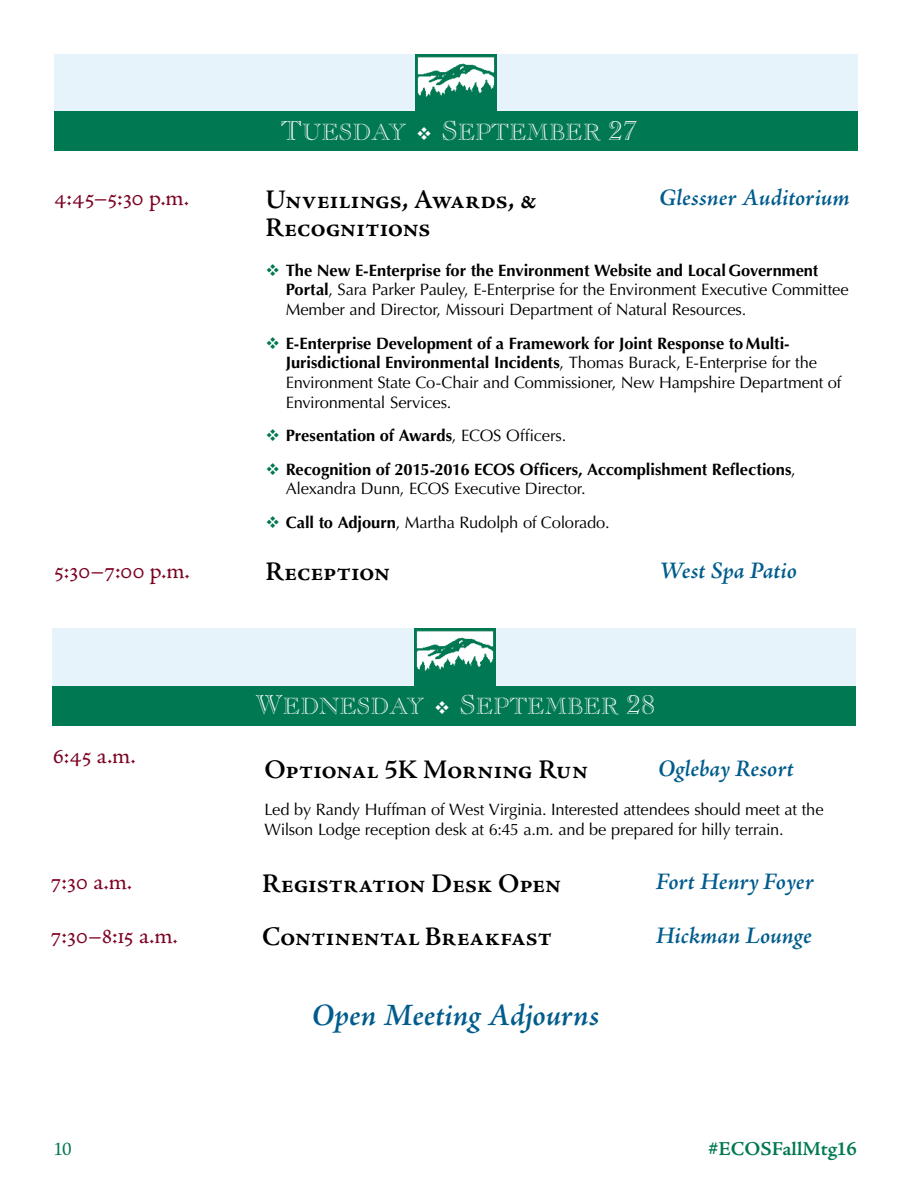
<style>
.page{position:relative;width:918px;height:1188px;background:#fff}
.page>*{position:absolute;margin:0;border:0;box-sizing:border-box;transform-origin:0 0}
.t1{font:italic 600 31.5px "Adobe Jenson Pro";color:#005c8d}
.t2{font:600 27px/28.5px "Adobe Jenson Pro";letter-spacing:-.01em;color:#000}
.t3{font:italic 600 24px "Adobe Jenson Pro";color:#005c8d}
.t4{font:24px "Adobe Jenson Pro";letter-spacing:-.02em;color:#7d0322}
.t5{font:22.95px "Caslon Open Face LT Std SC850";color:#fff}
.t6{font:19.5px "Adobe Jenson Pro Semibold Capt";color:#007852}
.t7{font:19.5px "Adobe Jenson Pro";color:#007852}
.t8{font:16.5px/19.8px "Optima LT Std";letter-spacing:-.01em;color:#000}
.t9{font:700 16.5px/19.8px "Optima LT Std";color:#000}
.s1{font-size:27px}
.s2{color:#007852}
.s3{font-weight:700}
.s4{font-weight:400}
</style>
<div class="page">
<div style="left:54px;top:54px;width:803px;height:59px;background:#e6f3fb"></div>
<img style="left:415px;top:54px;width:81px;height:57px">
<div style="left:54px;top:111px;width:803px;height:40px;background:#007852"></div>
<div style="left:53px;top:629px;width:803px;height:58px;background:#e6f3fb"></div>
<img style="left:414px;top:629px;width:81px;height:57px">
<div style="left:53px;top:686px;width:803px;height:39px;background:#007852"></div>
<h3 class="t5" style="left:281px;top:119px;width:358px"><span class="s1">T</span>UESDAY ❖ <span class="s1">S</span>EPTEMBER <span class="s1">27</span></h3>
<h3 class="t4" style="left:54px;top:184px;width:137px">4:45–5:30 p.m.</h3>
<h3 class="t3" style="left:659px;top:184px;width:192px">Glessner Auditorium</h3>
<h2 class="t2" style="left:266px;top:185px;width:273px">Unveilings, Awards, &amp;<br>Recognitions</h2>
<p class="t8" style="left:286px;top:260px;width:565px;text-indent:-20px"><span class="s2">❖</span> <span class="s3">The New E-Enterprise for the Environment Website and Local Government<br>Portal</span>, Sara Parker Pauley, E-Enterprise for the Environment Executive Committee<br>Member and Director, Missouri Department of Natural Resources.</p>
<p class="t8" style="left:286px;top:333px;width:557px;text-indent:-20px"><span class="s2">❖</span> <span class="s3">E-Enterprise Development of a Framework for Joint Response to Multi-Jurisdictional Environmental Incidents</span>, Thomas Burack, E-Enterprise for the Environment State Co-Chair and Commissioner, New Hampshire Department of Environmental Services.</p>
<p class="t9" style="left:265px;top:426px;width:302px"><span class="s2">❖</span> Presentation of Awards<span class="s4">, ECOS Officers.</span></p>
<p class="t9" style="left:286px;top:459px;width:511px;text-indent:-20px"><span class="s2">❖</span> Recognition of 2015-2016 ECOS Officers, Accomplishment Reflections<span class="s4">,<br>Alexandra Dunn, ECOS Executive Director.</span></p>
<p class="t8" style="left:266px;top:512px;width:346px"><span class="s2">❖</span> <span class="s3">Call to Adjourn</span>, Martha Rudolph of Colorado.</p>
<h3 class="t4" style="left:54px;top:557px;width:137px">5:30–7:00 p.m.</h3>
<h2 class="t2" style="left:266px;top:558px;width:126px">Reception</h2>
<h3 class="t3" style="left:659px;top:557px;width:139px">West Spa Patio</h3>
<h3 class="t4" style="left:53px;top:742px;width:84px">6:45 a.m.</h3>
<h3 class="t5" style="left:256px;top:692px;width:401px"><span class="s1">W</span>EDNESDAY ❖ <span class="s1">S</span>EPTEMBER <span class="s1">28</span></h3>
<h3 class="t3" style="left:658px;top:755px;width:137px">Oglebay Resort</h3>
<p class="t8" style="left:264px;top:800px;width:561px">Led by Randy Huffman of West Virginia. Interested attendees should meet at the<br>Wilson Lodge reception desk at 6:45 a.m. and be prepared for hilly terrain.</p>
<h2 class="t2" style="left:264px;top:756px;width:325px">Optional 5K Morning Run</h2>
<h3 class="t4" style="left:51px;top:868px;width:83px">7:30 a.m.</h3>
<h2 class="t2" style="left:262px;top:869px;width:301px">Registration Desk Open</h2>
<h3 class="t3" style="left:656px;top:868px;width:159px">Fort Henry Foyer</h3>
<h3 class="t4" style="left:51px;top:922px;width:129px">7:30–8:15 a.m.</h3>
<h2 class="t2" style="left:262px;top:923px;width:292px">Continental Breakfast</h2>
<h3 class="t3" style="left:656px;top:922px;width:158px">Hickman Lounge</h3>
<h1 class="t1" style="left:312px;top:998px;width:289px">Open Meeting Adjourns</h1>
<p class="t7" style="left:54px;top:1138px;width:20px">10</p>
<p class="t6" style="left:708px;top:1137px;width:151px">#ECOSFallMtg16</p>
</div>
